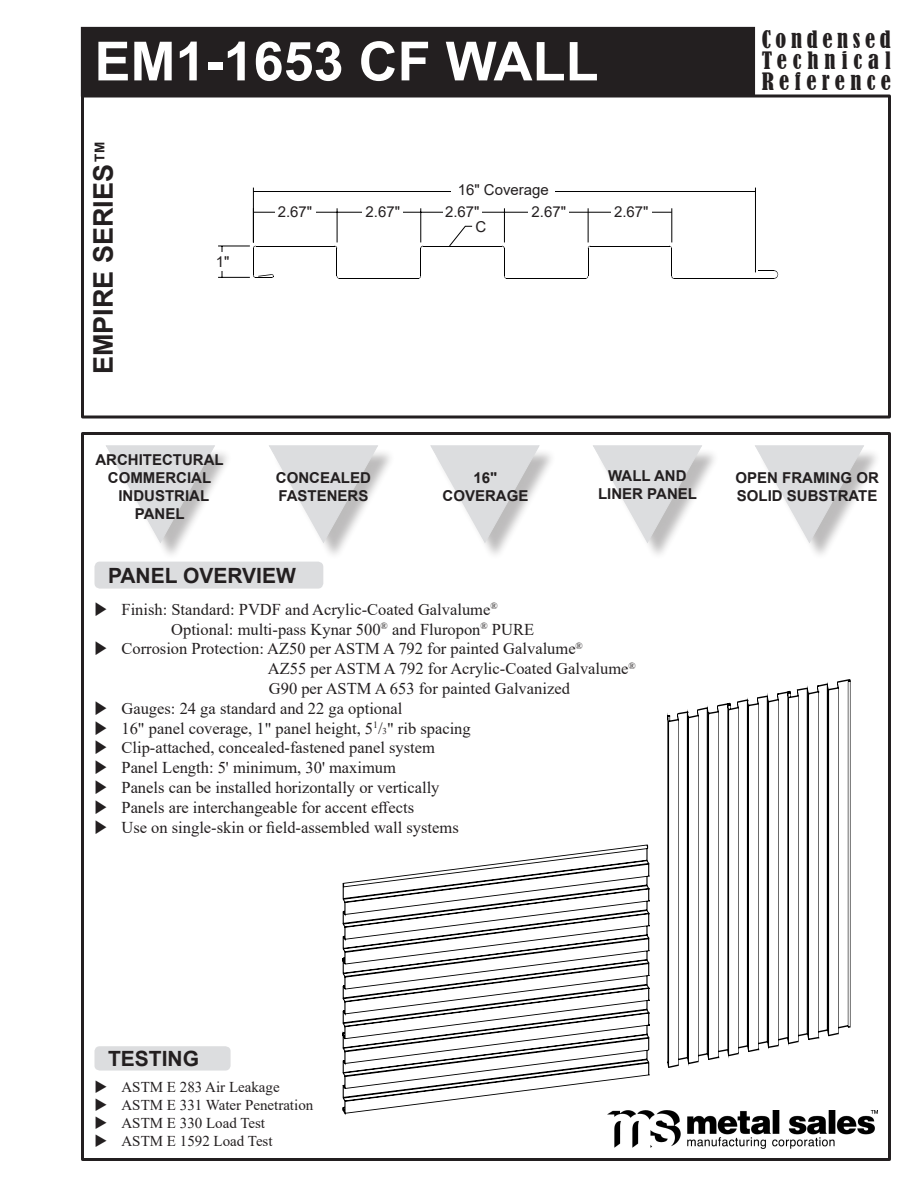
<style>
.page{position:relative;width:918px;height:1188px;background:#fff}
.page>*{position:absolute;margin:0;border:0;box-sizing:border-box;transform-origin:0 0}
.PageMaker_Defaults{font:700 54px "Arial";color:#fff}
.PageMaker_Defaults-2{font:700 27px "Arial";color:#231f20}
.t1{font:condensed 22.5px/21px "Bernard";letter-spacing:.24em;color:#231f20;text-align:justify}
.PageMaker_Defaults-3{font:700 21px "Arial";color:#231f20}
.PageMaker_Defaults-4{font:16.5px "Times New Roman";color:#231f20}
.PageMaker_Defaults-5{font:700 15px "Arial";color:#231f20}
.PageMaker_Defaults-6{font:15px "Times New Roman";color:#231f20}
.PageMaker_Defaults-7{font:15px "Arial";color:#231f20}
.PageMaker_Defaults-8{font:700 13.5px "Arial";color:#231f20}
.s1{font-size:9px}
</style>
<div class="page">
<div style="left:81px;top:94px;width:810px;height:324px;border:3px solid #231f20"></div>
<div style="left:81px;top:432px;width:810px;height:729px;border:3px solid #231f20"></div>
<div style="left:434px;top:448px;width:123px;height:113px;background:#231f20;opacity:.3"></div>
<svg style="left:430px;top:445px;width:110px;height:98px"></svg>
<div style="left:272px;top:448px;width:123px;height:113px;background:#231f20;opacity:.3"></div>
<svg style="left:269px;top:445px;width:110px;height:98px"></svg>
<div style="left:596px;top:448px;width:123px;height:113px;background:#231f20;opacity:.3"></div>
<svg style="left:593px;top:445px;width:110px;height:98px"></svg>
<div style="left:758px;top:448px;width:123px;height:113px;background:#231f20;opacity:.3"></div>
<svg style="left:755px;top:445px;width:110px;height:98px"></svg>
<div style="left:109px;top:448px;width:123px;height:113px;background:#231f20;opacity:.3"></div>
<svg style="left:106px;top:445px;width:109px;height:98px"></svg>
<div style="left:81px;top:27px;width:674px;height:69px;background:#231f20"></div>
<img style="left:608px;top:1111px;width:270px;height:37px">
<div style="left:94px;top:562px;width:229px;height:27px;background:#dcdddf;border-radius:5px"></div>
<svg style="left:218px;top:187px;width:538px;height:91px"></svg>
<svg style="left:253px;top:246px;width:21px;height:32px"></svg>
<hr style="left:256px;top:246px;width:79px;height:1px;background:#000">
<svg style="left:335px;top:246px;width:4px;height:33px"></svg>
<hr style="left:339px;top:278px;width:79px;height:1px;background:#000">
<svg style="left:418px;top:246px;width:5px;height:33px"></svg>
<hr style="left:423px;top:246px;width:79px;height:1px;background:#000">
<svg style="left:502px;top:246px;width:5px;height:33px"></svg>
<hr style="left:507px;top:278px;width:79px;height:1px;background:#000">
<svg style="left:586px;top:246px;width:4px;height:33px"></svg>
<hr style="left:590px;top:246px;width:79px;height:1px;background:#000">
<svg style="left:669px;top:246px;width:5px;height:33px"></svg>
<hr style="left:674px;top:278px;width:100px;height:1px;background:#000">
<svg style="left:759px;top:270px;width:19px;height:9px"></svg>
<hr style="left:588px;top:208px;width:1px;height:34px;background:#000">
<hr style="left:672px;top:208px;width:1px;height:34px;background:#000">
<div style="left:207px;top:252px;width:31px;height:19px;background:#fff"></div>
<div style="left:451px;top:182px;width:104px;height:15px;background:#fff"></div>
<svg style="left:667px;top:679px;width:184px;height:389px"></svg>
<svg style="left:342px;top:844px;width:307px;height:270px"></svg>
<div style="left:275px;top:202px;width:40px;height:19px;background:#fff"></div>
<div style="left:363px;top:203px;width:40px;height:18px;background:#fff"></div>
<div style="left:443px;top:203px;width:39px;height:18px;background:#fff"></div>
<div style="left:529px;top:203px;width:40px;height:18px;background:#fff"></div>
<div style="left:611px;top:202px;width:40px;height:19px;background:#fff"></div>
<div style="left:94px;top:1046px;width:137px;height:25px;background:#dcdddf;border-radius:5px"></div>
<p class="PageMaker_Defaults" style="left:94px;top:23px;width:506px">EM1-1653 CF WALL</p>
<p class="PageMaker_Defaults-8" style="left:90px;top:162px;width:21px;rotate:-90deg">TM</p>
<p class="PageMaker_Defaults-2" style="left:84px;top:374px;width:212px;rotate:-90deg">EMPIRE SERIES</p>
<p class="PageMaker_Defaults-7" style="left:216px;top:251px;width:15px">1"</p>
<p class="PageMaker_Defaults-5" style="left:95px;top:449px;width:130px">ARCHITECTURAL</p>
<p class="PageMaker_Defaults-5" style="left:108px;top:467px;width:105px">COMMERCIAL</p>
<p class="PageMaker_Defaults-5" style="left:118px;top:485px;width:92px">INDUSTRIAL</p>
<p class="PageMaker_Defaults-5" style="left:135px;top:503px;width:51px">PANEL</p>
<p class="PageMaker_Defaults-7" style="left:458px;top:180px;width:93px">16" Coverage</p>
<p class="PageMaker_Defaults-7" style="left:476px;top:216px;width:12px">C</p>
<p class="PageMaker_Defaults-7" style="left:278px;top:201px;width:36px">2.67"</p>
<p class="PageMaker_Defaults-7" style="left:365px;top:202px;width:36px">2.67"</p>
<p class="PageMaker_Defaults-7" style="left:445px;top:202px;width:36px">2.67"</p>
<p class="PageMaker_Defaults-7" style="left:532px;top:202px;width:36px">2.67"</p>
<p class="PageMaker_Defaults-7" style="left:614px;top:201px;width:36px">2.67"</p>
<p class="PageMaker_Defaults-5" style="left:276px;top:468px;width:96px">CONCEALED</p>
<p class="PageMaker_Defaults-5" style="left:278px;top:486px;width:92px">FASTENERS</p>
<p class="PageMaker_Defaults-5" style="left:474px;top:467px;width:25px">16"</p>
<p class="PageMaker_Defaults-5" style="left:443px;top:485px;width:87px">COVERAGE</p>
<p class="PageMaker_Defaults-5" style="left:608px;top:465px;width:80px">WALL AND</p>
<p class="PageMaker_Defaults-5" style="left:598px;top:483px;width:100px">LINER PANEL</p>
<p class="PageMaker_Defaults-3" style="left:108px;top:561px;width:189px">PANEL OVERVIEW</p>
<p class="PageMaker_Defaults-4" style="left:94px;top:598px;width:405px">◆ Finish: Standard: PVDF and Acrylic-Coated Galvalume<sup>®</sup></p>
<p class="PageMaker_Defaults-4" style="left:171px;top:617px;width:364px">Optional: multi-pass Kynar 500<sup>®</sup> and Fluropon<sup>®</sup> PURE</p>
<p class="PageMaker_Defaults-4" style="left:94px;top:637px;width:490px">◆ Corrosion Protection: AZ50 per ASTM A 792 for painted Galvalume<sup>®</sup></p>
<p class="PageMaker_Defaults-4" style="left:268px;top:657px;width:369px">AZ55 per ASTM A 792 for Acrylic-Coated Galvalume<sup>®</sup></p>
<p class="PageMaker_Defaults-4" style="left:269px;top:677px;width:303px">G90 per ASTM A 653 for painted Galvanized</p>
<p class="PageMaker_Defaults-4" style="left:94px;top:697px;width:309px">◆ Gauges: 24 ga standard and 22 ga optional</p>
<p class="PageMaker_Defaults-4" style="left:94px;top:716px;width:378px">◆ 16" panel coverage, 1" panel height, 5<sup>1</sup>/<span class="s1">3</span>" rib spacing</p>
<p class="PageMaker_Defaults-4" style="left:94px;top:736px;width:342px">◆ Clip-attached, concealed-fastened panel system</p>
<p class="PageMaker_Defaults-4" style="left:94px;top:756px;width:303px">◆ Panel Length: 5' minimum, 30' maximum</p>
<p class="PageMaker_Defaults-4" style="left:94px;top:776px;width:347px">◆ Panels can be installed horizontally or vertically</p>
<p class="PageMaker_Defaults-4" style="left:94px;top:796px;width:321px">◆ Panels are interchangeable for accent effects</p>
<p class="PageMaker_Defaults-4" style="left:94px;top:815px;width:366px">◆ Use on single-skin or field-assembled wall systems</p>
<h3 class="t1" style="left:762px;top:29px;width:131px">Condensed Technical Reference</h3>
<p class="PageMaker_Defaults-5" style="left:736px;top:467px;width:145px">OPEN FRAMING OR</p>
<p class="PageMaker_Defaults-5" style="left:737px;top:485px;width:142px">SOLID SUBSTRATE</p>
<p class="PageMaker_Defaults-3" style="left:108px;top:1044px;width:93px">TESTING</p>
<p class="PageMaker_Defaults-6" style="left:94px;top:1077px;width:187px">◆ ASTM E 283 Air Leakage</p>
<p class="PageMaker_Defaults-6" style="left:94px;top:1095px;width:220px">◆ ASTM E 331 Water Penetration</p>
<p class="PageMaker_Defaults-6" style="left:94px;top:1113px;width:172px">◆ ASTM E 330 Load Test</p>
<p class="PageMaker_Defaults-6" style="left:94px;top:1131px;width:180px">◆ ASTM E 1592 Load Test</p>
</div>
